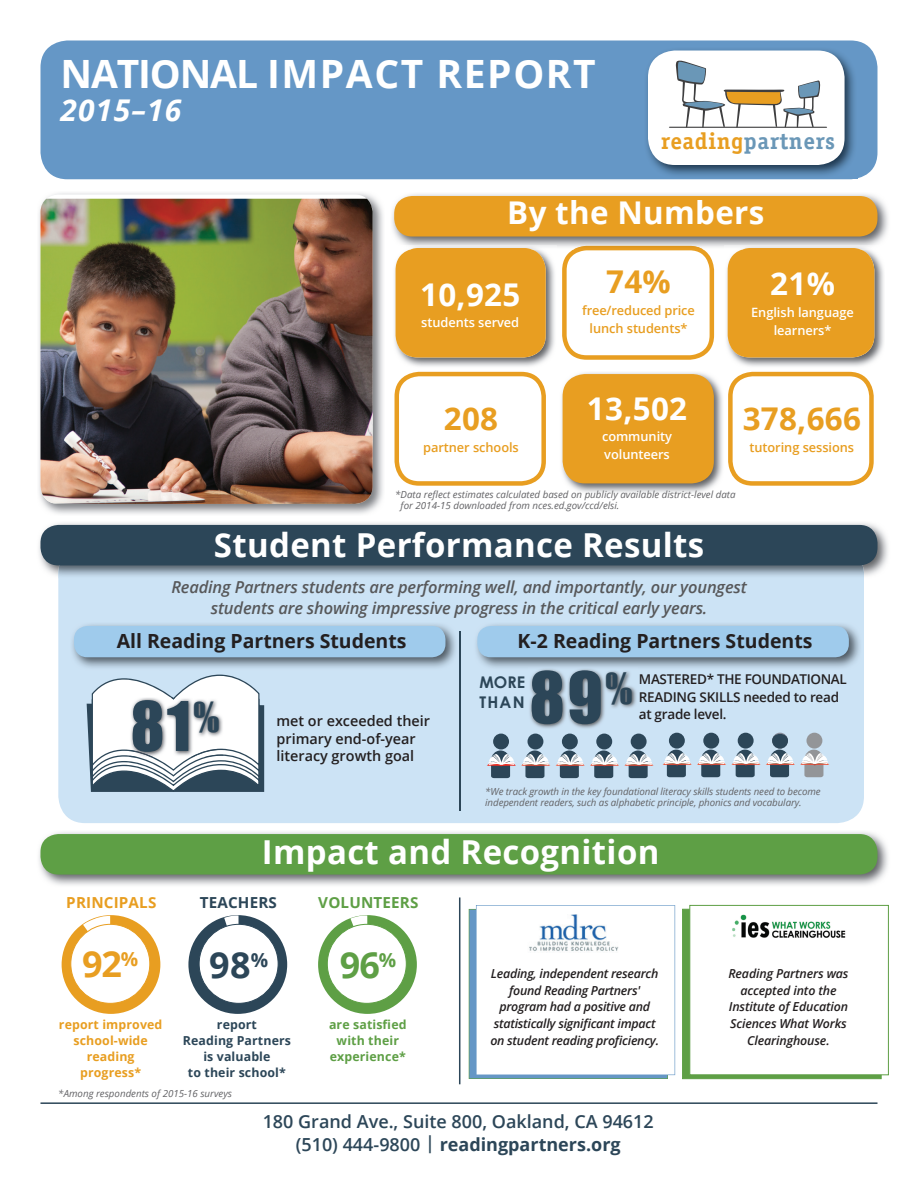
<style>
.page{position:relative;width:918px;height:1188px;background:#fff}
.page>*{position:absolute;margin:0;border:0;box-sizing:border-box;transform-origin:0 0}
.t1{font:65.7px "Impact";color:#2c4658}
.t2{font:63.15px "Impact";color:#2c4658}
.t3{font:700 39px "Open Sans";letter-spacing:.04em;color:#fff}
.t4{font:37.5px "Impact";color:#2c4658}
.t5{font:700 36px "Open Sans";color:#e89e21}
.t6{font:700 36px "Open Sans";color:#5e9f45}
.t7{font:700 36px "Open Sans";color:#2c4658}
.t8{font:700 33px "Open Sans";letter-spacing:.01em;color:#fff}
.t9{font:700 31.35px "Open Sans";letter-spacing:.01em;color:#fff}
.t10{font:700 31.35px "Open Sans";letter-spacing:.01em;color:#e89e21}
.t11{font:italic 700 30px "Open Sans";letter-spacing:.04em;color:#fff}
.t12{font:700 23.25px "Officina Serif";letter-spacing:.025em;color:#6a97b7}
.t13{font:700 19.5px "Open Sans";color:#231f20}
.t14{font:600 18px/22.5px "Open Sans";color:#2c4658;text-align:center}
.t15{font:italic 600 16.5px/21px "Open Sans";letter-spacing:-.01em;color:#57585a;text-align:center}
.t16{font:700 16.05px/20.1px "Century Gothic";letter-spacing:.04em;color:#2c4658}
.t17{font:700 15.15px "Open Sans";letter-spacing:.01em;color:#e89e21}
.t18{font:700 15.15px "Open Sans";letter-spacing:.01em;color:#5e9f45}
.t19{font:700 15.15px "Open Sans";letter-spacing:.01em;color:#2c4658}
.t20{font:600 14.4px/17.2px "Open Sans";color:#231f20}
.t21{font:600 13.5px/17.2px "Open Sans";letter-spacing:-.02em;color:#231f20}
.t22{font:600 12.9px/18.5px "Open Sans";letter-spacing:-.005em;color:#e89e21;text-align:center}
.t23{font:600 12.9px/18.5px "Open Sans";letter-spacing:-.005em;color:#fff}
.t24{font:italic 600 12.45px/17px "Open Sans";letter-spacing:-.02em;color:#231f20;text-align:center}
.t25{font:700 12.3px/16px "Open Sans";letter-spacing:.01em;color:#2c4658;text-align:center}
.t26{font:700 12.3px/16px "Open Sans";letter-spacing:.01em;color:#e89e21;text-align:center}
.t27{font:700 12.3px/16px "Open Sans";letter-spacing:.01em;color:#5e9f45;text-align:center}
.t28{font:italic 9.75px/10.5px "Open Sans";color:#636366}
.s1{color:#e89e21}
.s2{font-weight:700}
</style>
<div class="page">
<div style="left:58px;top:547px;width:806px;height:276px;background:#cce3f5;border-radius:27px"></div>
<img style="left:39px;top:523px;width:849px;height:53px">
<img style="left:58px;top:565px;width:806px;height:11px">
<div style="left:40px;top:525px;width:838px;height:40px;background:#2c4658;border-radius:18px"></div>
<img style="left:39px;top:832px;width:849px;height:53px">
<div style="left:40px;top:834px;width:838px;height:41px;background:#5e9f45;border-radius:18px"></div>
<div style="left:40px;top:40px;width:837px;height:139px;background:#6597c6;border-radius:27px"></div>
<img style="left:646px;top:49px;width:209px;height:127px">
<div style="left:648px;top:51px;width:197px;height:114px;background:#fff;border-radius:27px"></div>
<img style="left:394px;top:249px;width:161px;height:118px">
<div style="left:396px;top:248px;width:150px;height:109px;background:#e89e21;border-radius:22px"></div>
<svg style="left:562px;top:249px;width:152px;height:111px"></svg>
<img style="left:561px;top:372px;width:162px;height:121px">
<div style="left:563px;top:374px;width:151px;height:109px;background:#e89e21;border-radius:22px"></div>
<img style="left:726px;top:249px;width:158px;height:118px">
<div style="left:728px;top:248px;width:146px;height:109px;background:#e89e21;border-radius:22px"></div>
<div style="left:728px;top:372px;width:146px;height:114px;border:4px solid #e89e21;border-radius:22px"></div>
<svg style="left:676px;top:61px;width:145px;height:66px"></svg>
<hr style="left:669px;top:127px;width:158px;height:1px;background:#3e3e3f">
<img style="left:39px;top:193px;width:344px;height:321px">
<img style="left:40px;top:199px;width:333px;height:305px">
<div style="left:395px;top:372px;width:151px;height:114px;border:4px solid #e89e21;border-radius:22px"></div>
<hr style="left:459px;top:631px;width:1px;height:179px;background:#2c4658">
<hr style="left:459px;top:897px;width:1px;height:187px;background:#2c4658">
<hr style="left:40px;top:1102px;width:838px;height:2px;background:#2c4658">
<img style="left:476px;top:624px;width:384px;height:44px">
<div style="left:477px;top:626px;width:372px;height:31px;background:#9fcbec;border-radius:13px"></div>
<img style="left:72px;top:624px;width:384px;height:44px">
<div style="left:74px;top:626px;width:371px;height:31px;background:#9fcbec;border-radius:13px"></div>
<svg style="left:87px;top:660px;width:177px;height:132px"></svg>
<img style="left:130px;top:697px;width:93px;height:60px">
<img style="left:529px;top:668px;width:107px;height:60px">
<svg style="left:525px;top:750px;width:19px;height:20px"></svg>
<svg style="left:560px;top:750px;width:19px;height:20px"></svg>
<svg style="left:594px;top:750px;width:19px;height:20px"></svg>
<svg style="left:629px;top:750px;width:19px;height:20px"></svg>
<div style="left:528px;top:734px;width:15px;height:15px;background:#2c4658;border-radius:50%"></div>
<div style="left:562px;top:734px;width:16px;height:15px;background:#2c4658;border-radius:50%"></div>
<div style="left:596px;top:734px;width:16px;height:15px;background:#2c4658;border-radius:50%"></div>
<div style="left:631px;top:734px;width:16px;height:15px;background:#2c4658;border-radius:50%"></div>
<svg style="left:491px;top:750px;width:19px;height:20px"></svg>
<div style="left:493px;top:734px;width:16px;height:15px;background:#2c4658;border-radius:50%"></div>
<svg style="left:487px;top:754px;width:167px;height:24px"></svg>
<div style="left:62px;top:915px;width:98px;height:99px;background:#e89e21;border-radius:50%"></div>
<svg style="left:83px;top:915px;width:27px;height:16px"></svg>
<div style="left:71px;top:924px;width:79px;height:79px;background:#fff;border-radius:50%"></div>
<div style="left:70px;top:924px;width:80px;height:80px;border:1px solid #e89e21;border-radius:50%"></div>
<div style="left:318px;top:915px;width:99px;height:99px;background:#5e9f45;border-radius:50%"></div>
<svg style="left:350px;top:915px;width:17px;height:11px"></svg>
<div style="left:327px;top:924px;width:79px;height:79px;background:#fff;border-radius:50%"></div>
<div style="left:327px;top:924px;width:80px;height:80px;border:1px solid #5e9f45;border-radius:50%"></div>
<svg style="left:662px;top:732px;width:168px;height:45px"></svg>
<img style="left:392px;top:194px;width:496px;height:53px">
<img style="left:393px;top:245px;width:163px;height:4px">
<img style="left:410px;top:248px;width:122px;height:1px">
<img style="left:574px;top:246px;width:129px;height:3px">
<img style="left:725px;top:245px;width:160px;height:4px">
<img style="left:743px;top:248px;width:117px;height:1px">
<div style="left:394px;top:196px;width:484px;height:41px;background:#e89e21;border-radius:18px"></div>
<div style="left:682px;top:909px;width:199px;height:170px;background:#5e9f45"></div>
<div style="left:689px;top:905px;width:200px;height:170px;background:#fff;border:1px solid #5e9f45"></div>
<svg style="left:469px;top:905px;width:206px;height:174px"></svg>
<img style="left:732px;top:914px;width:114px;height:24px">
<img style="left:523px;top:914px;width:102px;height:38px">
<div style="left:188px;top:915px;width:99px;height:99px;background:#2c4658;border-radius:50%"></div>
<svg style="left:224px;top:915px;width:15px;height:11px"></svg>
<div style="left:199px;top:924px;width:79px;height:79px;background:#fff;border-radius:50%"></div>
<div style="left:199px;top:924px;width:79px;height:80px;border:1px solid #2c4658;border-radius:50%"></div>
<h3 class="t3" style="left:60px;top:46px;width:537px">NATIONAL IMPACT REPORT</h3>
<h3 class="t11" style="left:60px;top:89px;width:122px">2015–16</h3>
<h3 class="t12" style="left:661px;top:127px;width:176px"><span class="s1">reading</span>partners</h3>
<h3 class="t9" style="left:507px;top:191px;width:259px">By the Numbers</h3>
<h3 class="t9" style="left:420px;top:272px;width:102px">10,925</h3>
<h3 class="t23" style="left:421px;top:313px;width:100px">students served</h3>
<h3 class="t10" style="left:606px;top:260px;width:66px">74%</h3>
<h3 class="t22" style="left:582px;top:301px;width:114px">free/reduced price lunch students*</h3>
<h3 class="t9" style="left:770px;top:262px;width:66px">21%</h3>
<h3 class="t23" style="left:751px;top:302px;width:104px;text-align:center">English language learners*</h3>
<h3 class="t10" style="left:444px;top:397px;width:56px">208</h3>
<h3 class="t22" style="left:423px;top:437px;width:97px">partner schools</h3>
<h3 class="t9" style="left:587px;top:386px;width:102px">13,502</h3>
<h3 class="t23" style="left:602px;top:427px;width:71px">community volunteers</h3>
<h3 class="t10" style="left:743px;top:397px;width:120px">378,666</h3>
<h3 class="t22" style="left:750px;top:437px;width:106px">tutoring sessions</h3>
<p class="t28" style="left:401px;top:489px;width:336px;text-indent:-5px">* Data reflect estimates calculated based on publicly available district-level data for 2014-15 downloaded from nces.ed.gov/ccd/elsi.</p>
<h3 class="t8" style="left:214px;top:522px;width:492px">Student Performance Results</h3>
<h3 class="t15" style="left:171px;top:576px;width:577px">Reading Partners students are performing well, and importantly, our youngest students are showing impressive progress in the critical early years.</h3>
<h3 class="t13" style="left:117px;top:627px;width:291px">All Reading Partners Students</h3>
<h3 class="t13" style="left:518px;top:627px;width:296px">K-2 Reading Partners Students</h3>
<h2 class="t2" style="left:131px;top:677px;width:62px">81</h2>
<h3 class="t4" style="left:193px;top:688px;width:28px">%</h3>
<h3 class="t20" style="left:276px;top:712px;width:155px">met or exceeded their primary end-of-year</h3>
<h3 class="t20" style="left:276px;top:747px;width:139px">literacy growth goal</h3>
<h1 class="t1" style="left:530px;top:647px;width:105px">89<sup>%</sup></h1>
<h3 class="t21" style="left:639px;top:671px;width:209px">MASTERED* THE FOUNDATIONAL<br>READING SKILLS needed to read at grade level.</h3>
<h3 class="t16" style="left:479px;top:671px;width:47px">MORE<br>THAN</h3>
<p class="t28" style="left:485px;top:786px;width:337px">*We track growth in the key foundational literacy skills students need to become independent readers, such as alphabetic principle, phonics and vocabulary.</p>
<h3 class="t8" style="left:262px;top:829px;width:399px">Impact and Recognition</h3>
<h3 class="t17" style="left:66px;top:891px;width:92px">PRINCIPALS</h3>
<h3 class="t19" style="left:200px;top:891px;width:79px">TEACHERS</h3>
<h3 class="t18" style="left:318px;top:891px;width:102px">VOLUNTEERS</h3>
<h3 class="t5" style="left:82px;top:938px;width:58px">92<sup>%</sup></h3>
<p class="t26" style="left:59px;top:1016px;width:105px">report improved school-wide reading progress*</p>
<h3 class="t7" style="left:209px;top:939px;width:61px">98<sup>%</sup></h3>
<p class="t25" style="left:183px;top:1016px;width:110px">report<br>Reading Partners is valuable<br>to their school*</p>
<h3 class="t6" style="left:340px;top:939px;width:58px">96<sup>%</sup></h3>
<p class="t27" style="left:329px;top:1016px;width:79px">are satisfied with their experience*</p>
<p class="t24" style="left:490px;top:964px;width:170px">Leading, independent research found Reading Partners' program had a positive and statistically significant impact on student reading proficiency.</p>
<p class="t28" style="left:58px;top:1088px;width:175px">*Among respondents of 2015-16 surveys</p>
<h3 class="t14" style="left:263px;top:1110px;width:393px">180 Grand Ave., Suite 800, Oakland, CA 94612 (510) 444-9800 | <span class="s2">readingpartners.org</span></h3>
<p class="t24" style="left:728px;top:964px;width:122px">Reading Partners was accepted into the<br>Institute of Education<br>Sciences What Works<br>Clearinghouse.</p>
</div>
